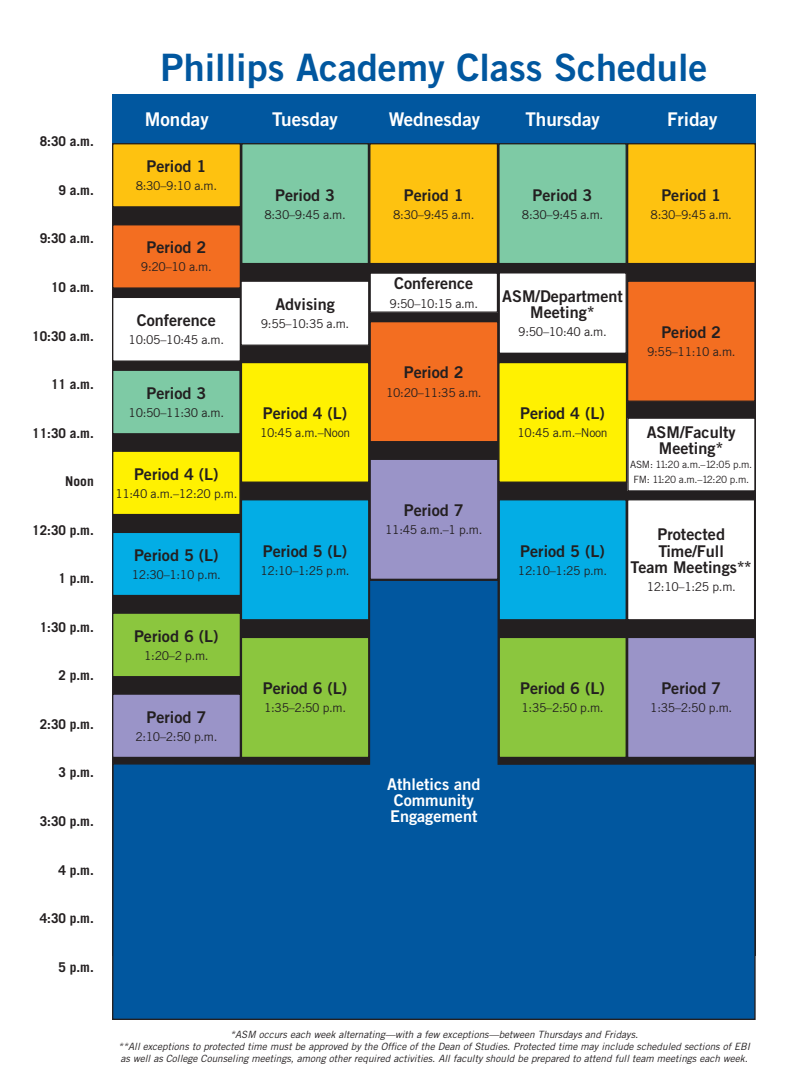
<style>
.page{position:relative;width:792px;height:1080px;background:#fff}
.page>*{position:absolute;margin:0;border:0;box-sizing:border-box;transform-origin:0 0}
.t1{font:37.8px "Trade Gothic LT Pro Bd 2";color:#01579f}
.t2{font:18.9px "Trade Gothic LT Pro Bd 2";color:#fff}
.Period_Event{font:16.2px/16.2px "Trade Gothic LT Pro Bd 2";color:#231f20;text-align:center}
.Period_Event-2{font:16.2px/16.2px "Trade Gothic LT Pro Bd 2";color:#fff}
.Time_of_Day{font:700 13.5px "Trade Gothic LT Pro";color:#231f20}
.Period_Event_Time{font:12.1px "Trade Gothic LT Pro";letter-spacing:-.025em;color:#231f20}
.Period_Event-3{font:italic 10px/12px "Trade Gothic LT Pro";color:#231f20;text-align:center}
.Period_Event_Time-2{font:10px "Trade Gothic LT Pro";letter-spacing:-.025em;color:#231f20}
</style>
<div class="page">
<div style="left:112px;top:94px;width:644px;height:51px;background:#01579f"></div>
<div style="left:112px;top:759px;width:644px;height:261px;background:#01579f"></div>
<svg style="left:112px;top:143px;width:129px;height:65px;background:#efb611"></svg>
<svg style="left:112px;top:223px;width:130px;height:66px;background:#e26720"></svg>
<div style="left:242px;top:144px;width:126px;height:120px;background:#7ecaa5"></div>
<div style="left:241px;top:143px;width:128px;height:121px;border:1px solid #231f20"></div>
<div style="left:370px;top:144px;width:128px;height:120px;background:#fec210"></div>
<div style="left:369px;top:143px;width:129px;height:121px;border:1px solid #231f20"></div>
<div style="left:369px;top:272px;width:129px;height:41px;border:1px solid #231f20"></div>
<div style="left:499px;top:144px;width:127px;height:120px;background:#7ecaa5"></div>
<div style="left:498px;top:143px;width:129px;height:121px;border:1px solid #231f20"></div>
<div style="left:628px;top:281px;width:127px;height:120px;background:#f36e21"></div>
<div style="left:628px;top:144px;width:127px;height:120px;background:#fec210"></div>
<div style="left:627px;top:143px;width:129px;height:121px;border:1px solid #231f20"></div>
<svg style="left:112px;top:296px;width:644px;height:463px"></svg>
<div style="left:499px;top:273px;width:127px;height:80px;background:#fff"></div>
<div style="left:499px;top:272px;width:128px;height:82px;border:1px solid #231f20"></div>
<div style="left:241px;top:281px;width:128px;height:64px;background:#fff"></div>
<div style="left:240px;top:280px;width:129px;height:66px;border:1px solid #231f20"></div>
<p class="Time_of_Day" style="left:40px;top:133px;width:56px">8:30 a.m.</p>
<p class="Time_of_Day" style="left:59px;top:182px;width:37px">9 a.m.</p>
<p class="Time_of_Day" style="left:40px;top:230px;width:56px">9:30 a.m.</p>
<p class="Time_of_Day" style="left:51px;top:279px;width:44px">10 a.m.</p>
<p class="Time_of_Day" style="left:32px;top:327px;width:63px">10:30 a.m.</p>
<p class="Time_of_Day" style="left:51px;top:376px;width:44px">11 a.m.</p>
<p class="Time_of_Day" style="left:32px;top:424px;width:63px">11:30 a.m.</p>
<p class="Time_of_Day" style="left:65px;top:473px;width:30px">Noon</p>
<p class="Time_of_Day" style="left:32px;top:522px;width:63px">12:30 p.m.</p>
<p class="Time_of_Day" style="left:59px;top:570px;width:37px">1 p.m.</p>
<p class="Time_of_Day" style="left:40px;top:619px;width:56px">1:30 p.m.</p>
<p class="Time_of_Day" style="left:59px;top:667px;width:37px">2 p.m.</p>
<p class="Time_of_Day" style="left:40px;top:716px;width:56px">2:30 p.m.</p>
<p class="Time_of_Day" style="left:59px;top:764px;width:37px">3 p.m.</p>
<p class="Time_of_Day" style="left:40px;top:813px;width:56px">3:30 p.m.</p>
<p class="Time_of_Day" style="left:59px;top:861px;width:37px">4 p.m.</p>
<p class="Time_of_Day" style="left:40px;top:910px;width:56px">4:30 p.m.</p>
<p class="Time_of_Day" style="left:59px;top:958px;width:37px">5 p.m.</p>
<p class="t1" style="left:161px;top:44px;width:548px">Phillips Academy Class Schedule</p>
<p class="t2" style="left:145px;top:108px;width:66px">Monday</p>
<p class="t2" style="left:272px;top:108px;width:67px">Tuesday</p>
<p class="t2" style="left:389px;top:108px;width:93px">Wednesday</p>
<p class="t2" style="left:525px;top:108px;width:76px">Thursday</p>
<p class="t2" style="left:667px;top:108px;width:52px">Friday</p>
<p class="Period_Event" style="left:146px;top:158px;width:61px">Period 1</p>
<p class="Period_Event_Time" style="left:136px;top:179px;width:83px">8:30–9:10 a.m.</p>
<p class="Period_Event" style="left:146px;top:239px;width:61px">Period 2</p>
<p class="Period_Event_Time" style="left:141px;top:260px;width:72px">9:20–10 a.m.</p>
<p class="Period_Event" style="left:137px;top:312px;width:81px">Conference</p>
<p class="Period_Event_Time" style="left:129px;top:333px;width:97px">10:05–10:45 a.m.</p>
<p class="Period_Event" style="left:146px;top:385px;width:61px">Period 3</p>
<p class="Period_Event_Time" style="left:129px;top:405px;width:97px">10:50–11:30 a.m.</p>
<p class="Period_Event" style="left:134px;top:465px;width:86px">Period 4 (L)</p>
<p class="Period_Event_Time" style="left:115px;top:486px;width:124px">11:40 a.m.–12:20 p.m.</p>
<p class="Period_Event" style="left:134px;top:546px;width:86px">Period 5 (L)</p>
<p class="Period_Event_Time" style="left:132px;top:567px;width:91px">12:30–1:10 p.m.</p>
<p class="Period_Event" style="left:134px;top:627px;width:86px">Period 6 (L)</p>
<p class="Period_Event_Time" style="left:144px;top:648px;width:66px">1:20–2 p.m.</p>
<p class="Period_Event" style="left:146px;top:708px;width:61px">Period 7</p>
<p class="Period_Event_Time" style="left:135px;top:729px;width:84px">2:10–2:50 p.m.</p>
<p class="Period_Event" style="left:275px;top:186px;width:61px">Period 3</p>
<p class="Period_Event_Time" style="left:264px;top:207px;width:83px">8:30–9:45 a.m.</p>
<p class="Period_Event" style="left:404px;top:186px;width:61px">Period 1</p>
<p class="Period_Event_Time" style="left:393px;top:207px;width:83px">8:30–9:45 a.m.</p>
<p class="Period_Event" style="left:533px;top:186px;width:61px">Period 3</p>
<p class="Period_Event_Time" style="left:522px;top:207px;width:83px">8:30–9:45 a.m.</p>
<p class="Period_Event" style="left:661px;top:186px;width:61px">Period 1</p>
<p class="Period_Event_Time" style="left:651px;top:207px;width:83px">8:30–9:45 a.m.</p>
<p class="Period_Event" style="left:394px;top:275px;width:81px">Conference</p>
<p class="Period_Event" style="left:275px;top:295px;width:61px">Advising</p>
<p class="Period_Event_Time" style="left:390px;top:296px;width:90px">9:50–10:15 a.m.</p>
<p class="Period_Event_Time" style="left:261px;top:316px;width:90px">9:55–10:35 a.m.</p>
<p class="Period_Event" style="left:263px;top:405px;width:86px">Period 4 (L)</p>
<p class="Period_Event_Time" style="left:260px;top:426px;width:92px">10:45 a.m.–Noon</p>
<p class="Period_Event" style="left:263px;top:542px;width:86px">Period 5 (L)</p>
<p class="Period_Event_Time" style="left:261px;top:563px;width:91px">12:10–1:25 p.m.</p>
<p class="Period_Event" style="left:404px;top:364px;width:61px">Period 2</p>
<p class="Period_Event_Time" style="left:386px;top:385px;width:97px">10:20–11:35 a.m.</p>
<p class="Period_Event" style="left:404px;top:502px;width:61px">Period 7</p>
<p class="Period_Event_Time" style="left:385px;top:523px;width:99px">11:45 a.m.–1 p.m.</p>
<p class="Period_Event" style="left:502px;top:288px;width:122px">ASM/Department<br>Meeting*</p>
<p class="Period_Event_Time" style="left:518px;top:325px;width:90px">9:50–10:40 a.m.</p>
<p class="Period_Event" style="left:661px;top:324px;width:61px">Period 2</p>
<p class="Period_Event_Time" style="left:647px;top:345px;width:90px">9:55–11:10 a.m.</p>
<p class="Period_Event" style="left:520px;top:405px;width:86px">Period 4 (L)</p>
<p class="Period_Event_Time" style="left:517px;top:426px;width:92px">10:45 a.m.–Noon</p>
<p class="Period_Event" style="left:647px;top:424px;width:91px">ASM/Faculty<br>Meeting*</p>
<p class="Period_Event_Time-2" style="left:630px;top:459px;width:124px">ASM: 11:20 a.m.–12:05 p.m.</p>
<p class="Period_Event_Time-2" style="left:633px;top:473px;width:117px">FM: 11:20 a.m.–12:20 p.m.</p>
<p class="Period_Event" style="left:520px;top:542px;width:86px">Period 5 (L)</p>
<p class="Period_Event_Time" style="left:518px;top:563px;width:91px">12:10–1:25 p.m.</p>
<p class="Period_Event" style="left:631px;top:526px;width:123px">Protected<br>Time/Full<br>Team Meetings**</p>
<p class="Period_Event_Time" style="left:647px;top:579px;width:91px">12:10–1:25 p.m.</p>
<p class="Period_Event" style="left:263px;top:680px;width:86px">Period 6 (L)</p>
<p class="Period_Event_Time" style="left:264px;top:701px;width:84px">1:35–2:50 p.m.</p>
<p class="Period_Event-2" style="left:387px;top:776px;width:95px">Athletics and<br>Community<br>Engagement</p>
<p class="Period_Event" style="left:520px;top:680px;width:86px">Period 6 (L)</p>
<p class="Period_Event_Time" style="left:522px;top:701px;width:84px">1:35–2:50 p.m.</p>
<p class="Period_Event" style="left:661px;top:680px;width:61px">Period 7</p>
<p class="Period_Event_Time" style="left:650px;top:701px;width:84px">1:35–2:50 p.m.</p>
<p class="Period_Event-3" style="left:118px;top:1029px;width:634px">*ASM occurs each week alternating—with a few exceptions—between Thursdays and Fridays.<br>**All exceptions to protected time must be approved by the Office of the Dean of Studies. Protected time may include scheduled sections of EBI as well as College Counseling meetings, among other required activities. All faculty should be prepared to attend full team meetings each week.</p>
</div>
